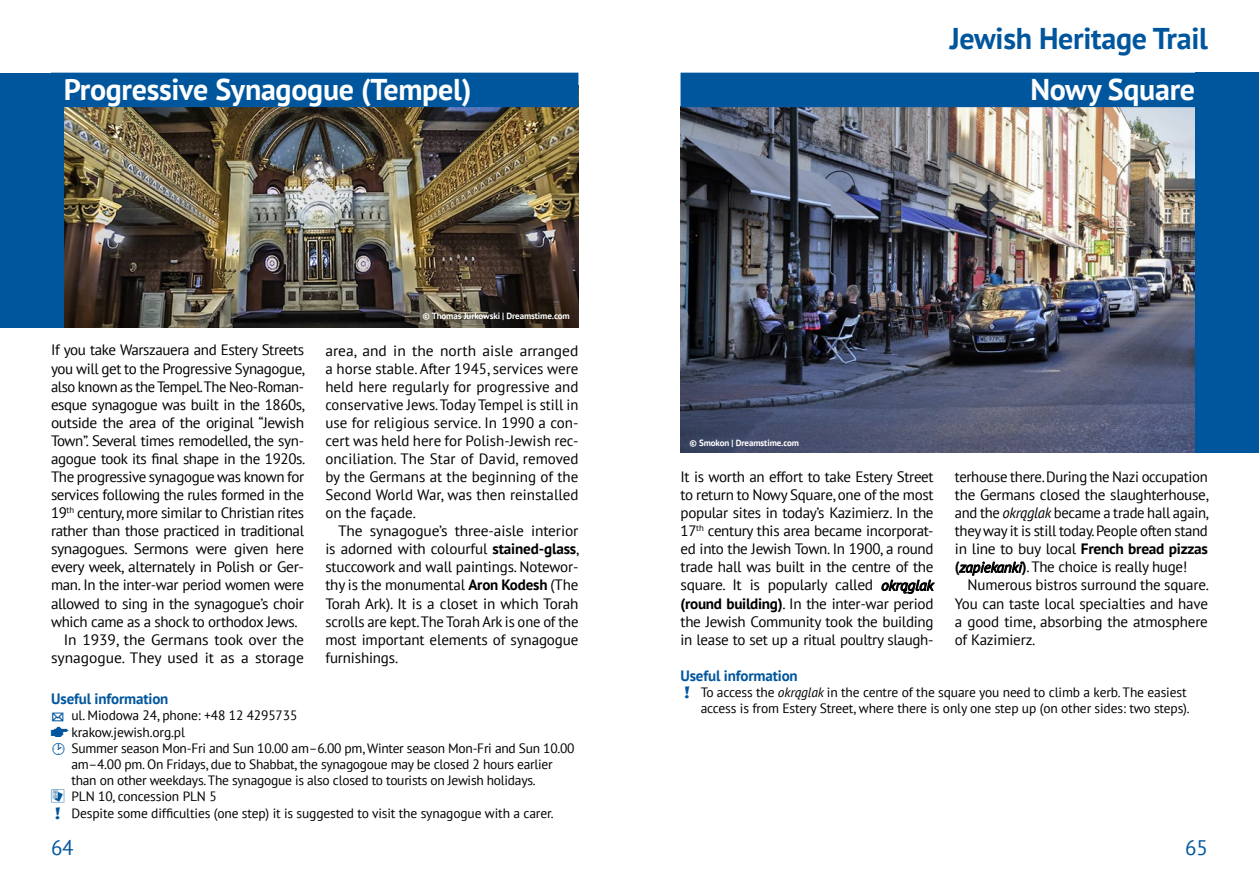
<style>
.page{position:relative;width:1259px;height:893px;background:#fff}
.page>*{position:absolute;margin:0;border:0;box-sizing:border-box;transform-origin:0 0}
.t1{font:700 30px "PT Sans";letter-spacing:-.01em;color:#fff}
.t2{font:700 30px "PT Sans";letter-spacing:-.01em;color:#00569d}
.t3{font:21px "PT Sans";color:#00569d}
.t4{font:15px/18px "PT Sans";letter-spacing:-.025em;color:#000;text-align:justify}
.t5{font:15px "PT Sans";color:#000}
.t6{font:700 15px "PT Sans";letter-spacing:-.01em;color:#00569d}
.t7{font:13.5px/16.2px "PT Sans";letter-spacing:-.01em;color:#000}
.t8{font:700 9px "PT Sans";letter-spacing:-.01em;color:#fff}
.s1{font-weight:700}
.s2{font-family:"Bezdroza";color:#00569d}
.s3{font-family:"ikonki";color:#00569d}
.s4{font-style:italic;font-size:14.55px}
.s5{font-style:italic}
</style>
<div class="page">
<img style="left:64px;top:107px;width:514px;height:220px">
<img style="left:680px;top:107px;width:515px;height:346px">
<svg style="left:881px;top:579px;width:54px;height:15px"></svg>
<div style="left:0;top:73px;width:64px;height:254px;background:#00569d"></div>
<div style="left:51px;top:73px;width:527px;height:34px;background:#00569d"></div>
<div style="left:1195px;top:73px;width:64px;height:380px;background:#00569d"></div>
<div style="left:680px;top:73px;width:528px;height:34px;background:#00569d"></div>
<svg style="left:958px;top:561px;width:65px;height:15px"></svg>
<h1 class="t2" style="left:949px;top:19px;width:260px">Jewish Heritage Trail</h1>
<h1 class="t1" style="left:64px;top:69px;width:409px">Progressive Synagogue (Tempel)</h1>
<h1 class="t1" style="left:1030px;top:69px;width:166px">Nowy Square</h1>
<p class="t4" style="left:51px;top:341px;width:254px">If you take Warszauera and Estery Streets</p>
<p class="t4" style="left:51px;top:359px;width:256px">you will get to the Progressive Synagogue,</p>
<p class="t4" style="left:51px;top:377px;width:254px">also known as the Tempel.The Neo-Roman-</p>
<p class="t4" style="left:51px;top:395px;width:256px">esque synagogue was built in the 1860s,</p>
<p class="t4" style="left:51px;top:413px;width:254px">outside the area of the original “Jewish</p>
<p class="t4" style="left:51px;top:431px;width:254px">Town”. Several times remodelled, the syn-</p>
<p class="t4" style="left:51px;top:449px;width:256px">agogue took its final shape in the 1920s.</p>
<p class="t4" style="left:51px;top:467px;width:255px">The progressive synagogue was known for</p>
<p class="t4" style="left:51px;top:485px;width:254px">services following the rules formed in the</p>
<p class="t4" style="left:51px;top:503px;width:254px">19<sup>th</sup> century, more similar to Christian rites</p>
<p class="t4" style="left:51px;top:522px;width:255px">rather than those practiced in traditional</p>
<p class="t4" style="left:51px;top:540px;width:254px">synagogues. Sermons were given here</p>
<p class="t4" style="left:51px;top:558px;width:254px">every week, alternately in Polish or Ger-</p>
<p class="t4" style="left:51px;top:576px;width:255px">man. In the inter-war period women were</p>
<p class="t4" style="left:51px;top:594px;width:255px">allowed to sing in the synagogue’s choir</p>
<p class="t4" style="left:51px;top:612px;width:248px">which came as a shock to orthodox Jews.</p>
<p class="t5" style="left:64px;top:630px;width:242px">In 1939, the Germans took over the</p>
<p class="t5" style="left:51px;top:648px;width:254px">synagogue. They used it as a storage</p>
<p class="t8" style="left:422px;top:310px;width:149px">© Thomas Jurkowski | Dreamstime.com</p>
<p class="t4" style="left:325px;top:341px;width:255px">area, and in the north aisle arranged a horse stable. After 1945, services were held here regularly for progressive and conservative Jews. Today Tempel is still in use for religious service. In 1990 a con&shy;cert was held here for Polish-Jewish rec&shy;onciliation. The Star of David, removed by the Germans at the beginning of the Second World War, was then reinstalled on the façade.</p>
<p class="t4" style="left:325px;top:522px;width:256px;text-indent:13px">The synagogue’s three-aisle interior is adorned with colourful <span class="s1">stained-glass</span>, stuccowork and wall paintings. Notewor&shy;thy is the monumental <span class="s1">Aron Kodesh</span> (The Torah Ark). It is a closet in which Torah scrolls are kept. The Torah Ark is one of the most important elements of synagogue furnishings.</p>
<p class="t6" style="left:51px;top:689px;width:119px">Useful information</p>
<p class="t7" style="left:51px;top:707px;width:248px"><span class="s2">'</span> ul. Miodowa 24, phone: +48 12 4295735</p>
<p class="t7" style="left:51px;top:723px;width:135px"><span class="s3">°</span> krakow.jewish.org.pl</p>
<p class="t7" style="left:51px;top:740px;width:525px"><span class="s2">›</span> Summer season Mon-Fri and Sun 10.00 am–6.00 pm, Winter season Mon-Fri and Sun 10.00</p>
<p class="t7" style="left:71px;top:756px;width:483px">am–4.00 pm. On Fridays, due to Shabbat, the synagogoue may be closed 2 hours earlier</p>
<p class="t7" style="left:71px;top:772px;width:466px">than on other weekdays. The synagogue is also closed to tourists on Jewish holidays.</p>
<p class="t7" style="left:71px;top:788px;width:147px">PLN 10, concession PLN 5</p>
<p class="t7" style="left:71px;top:804px;width:484px">Despite some difficulties (one step) it is suggested to visit the synagogue with a carer.</p>
<p class="t8" style="left:689px;top:437px;width:111px">© Smokon | Dreamstime.com</p>
<p class="t4" style="left:680px;top:467px;width:255px">It is worth an effort to take Estery Street to return to Nowy Square, one of the most popular sites in today’s Kazimierz. In the 17<sup>th</sup> century this area became incorporat&shy;ed into the Jewish Town. In 1900, a round trade hall was built in the centre of the square. It is popularly called <span class="s4">okrąglak </span><span class="s1">(round building)</span>. In the inter-war period the Jewish Community took the building in lease to set up a ritual poultry slaugh-</p>
<p class="t4" style="left:955px;top:467px;width:256px">terhouse there. During the Nazi occupation the Germans closed the slaughterhouse, and the <span class="s5">okrąglak</span> became a trade hall again, they way it is still today. People often stand in line to buy local <span class="s1">French bread pizzas (</span><span class="s4">zapiekanki</span><span class="s1">)</span>. The choice is really huge!</p>
<p class="t4" style="left:955px;top:576px;width:256px;text-indent:13px">Numerous bistros surround the square.<br>You can taste local specialties and have a good time, absorbing the atmosphere of Kazimierz.</p>
<p class="t6" style="left:680px;top:666px;width:119px">Useful information</p>
<p class="t7" style="left:701px;top:684px;width:490px">To access the <span class="s5">okrąglak</span> in the centre of the square you need to climb a kerb. The easiest access is from Estery Street, where there is only one step up (on other sides: two steps).</p>
<h2 class="t3" style="left:51px;top:834px;width:24px">64</h2>
<h2 class="t3" style="left:1185px;top:834px;width:24px">65</h2>
</div>
